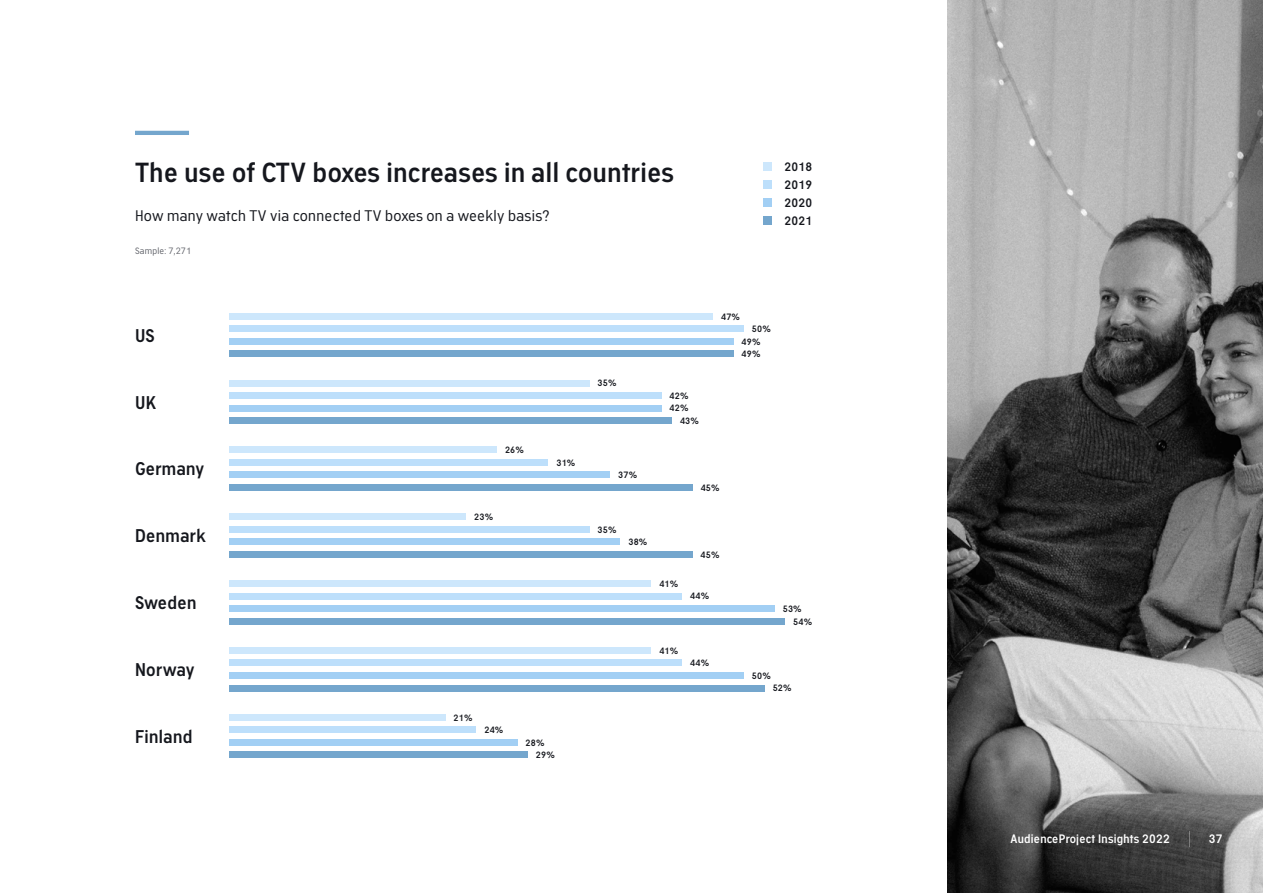
<style>
.page{position:relative;width:1263px;height:893px;background:#fff}
.page>*{position:absolute;margin:0;border:0;box-sizing:border-box;transform-origin:0 0}
.t1{font:600 27px "Academy Sans";letter-spacing:.02em;color:#15171d}
.t2{font:600 18px "Academy Sans";letter-spacing:.02em;color:#15171d}
.t3{font:15px "Academy Sans";letter-spacing:.02em;color:#15171d}
.t4{font:600 12px "Academy Sans";letter-spacing:.02em;color:#fff}
.t5{font:600 12px/18px "Academy Sans";letter-spacing:.02em;color:#15171d;text-align:justify}
.t6{font:600 9px/12.6px "Academy Sans";letter-spacing:.02em;color:#15171d}
.t7{font:9px "Academy Sans";letter-spacing:.02em;color:#62646b}
</style>
<div class="page">
<div style="left:230px;top:351px;width:504px;height:6px;background:#74a6cd"></div>
<div style="left:230px;top:417px;width:442px;height:7px;background:#74a6cd"></div>
<div style="left:230px;top:484px;width:463px;height:7px;background:#74a6cd"></div>
<div style="left:230px;top:551px;width:463px;height:6px;background:#74a6cd"></div>
<div style="left:230px;top:618px;width:555px;height:6px;background:#74a6cd"></div>
<div style="left:230px;top:685px;width:535px;height:6px;background:#74a6cd"></div>
<div style="left:230px;top:752px;width:298px;height:6px;background:#74a6cd"></div>
<div style="left:230px;top:338px;width:504px;height:6px;background:#a2cff4"></div>
<div style="left:230px;top:405px;width:432px;height:6px;background:#a2cff4"></div>
<div style="left:230px;top:472px;width:380px;height:6px;background:#a2cff4"></div>
<div style="left:230px;top:539px;width:390px;height:6px;background:#a2cff4"></div>
<div style="left:230px;top:605px;width:545px;height:7px;background:#a2cff4"></div>
<div style="left:230px;top:672px;width:514px;height:7px;background:#a2cff4"></div>
<div style="left:230px;top:739px;width:288px;height:6px;background:#a2cff4"></div>
<div style="left:230px;top:326px;width:514px;height:6px;background:#bddffb"></div>
<div style="left:230px;top:392px;width:432px;height:7px;background:#bddffb"></div>
<div style="left:230px;top:459px;width:318px;height:6px;background:#bddffb"></div>
<div style="left:230px;top:526px;width:360px;height:6px;background:#bddffb"></div>
<div style="left:230px;top:593px;width:452px;height:6px;background:#bddffb"></div>
<div style="left:230px;top:660px;width:452px;height:6px;background:#bddffb"></div>
<div style="left:230px;top:727px;width:246px;height:6px;background:#bddffb"></div>
<div style="left:230px;top:313px;width:483px;height:6px;background:#cde7fc"></div>
<div style="left:230px;top:380px;width:360px;height:6px;background:#cde7fc"></div>
<div style="left:230px;top:447px;width:267px;height:6px;background:#cde7fc"></div>
<div style="left:230px;top:514px;width:236px;height:6px;background:#cde7fc"></div>
<div style="left:230px;top:580px;width:421px;height:7px;background:#cde7fc"></div>
<div style="left:230px;top:647px;width:421px;height:6px;background:#cde7fc"></div>
<div style="left:230px;top:714px;width:216px;height:6px;background:#cde7fc"></div>
<img style="left:947px;top:0;width:316px;height:893px">
<hr style="left:135px;top:131px;width:54px;height:4px;background:#74a6cd">
<div style="left:763px;top:162px;width:9px;height:9px;background:#cde7fc"></div>
<div style="left:763px;top:180px;width:9px;height:9px;background:#bddffb"></div>
<div style="left:763px;top:198px;width:9px;height:9px;background:#a2cff4"></div>
<div style="left:763px;top:216px;width:9px;height:9px;background:#74a6cd"></div>
<svg style="left:1189px;top:831px;width:1px;height:16px"></svg>
<h1 class="t1" style="left:135px;top:156px;width:540px">The use of CTV boxes increases in all countries</h1>
<h3 class="t3" style="left:135px;top:206px;width:416px">How many watch TV via connected TV boxes on a weekly basis?</h3>
<p class="t7" style="left:135px;top:245px;width:58px">Sample: 7,271</p>
<h3 class="t5" style="left:784px;top:158px;width:29px">2018<br>2019<br>2020<br>2021</h3>
<p class="t6" style="left:721px;top:310px;width:20px">47%</p>
<h2 class="t2" style="left:135px;top:324px;width:21px">US</h2>
<p class="t6" style="left:752px;top:323px;width:20px">50%</p>
<p class="t6" style="left:742px;top:335px;width:20px">49%<br>49%</p>
<p class="t6" style="left:598px;top:377px;width:20px">35%</p>
<h2 class="t2" style="left:135px;top:391px;width:23px">UK</h2>
<p class="t6" style="left:670px;top:390px;width:20px">42%</p>
<p class="t6" style="left:680px;top:402px;width:20px;text-indent:-10px">42%<br>43%</p>
<p class="t6" style="left:505px;top:444px;width:20px">26%</p>
<h2 class="t2" style="left:135px;top:458px;width:71px">Germany</h2>
<p class="t6" style="left:556px;top:456px;width:20px">31%</p>
<p class="t6" style="left:618px;top:469px;width:20px">37%</p>
<p class="t6" style="left:701px;top:481px;width:20px">45%</p>
<p class="t6" style="left:474px;top:511px;width:20px">23%</p>
<h2 class="t2" style="left:135px;top:525px;width:72px">Denmark</h2>
<p class="t6" style="left:598px;top:523px;width:20px">35%</p>
<p class="t6" style="left:628px;top:536px;width:20px">38%</p>
<h2 class="t2" style="left:135px;top:592px;width:63px">Sweden</h2>
<p class="t6" style="left:659px;top:577px;width:20px">41%</p>
<p class="t6" style="left:701px;top:548px;width:20px">45%</p>
<p class="t6" style="left:690px;top:590px;width:20px">44%</p>
<p class="t6" style="left:793px;top:603px;width:20px;text-indent:-10px">53%<br>54%</p>
<p class="t6" style="left:659px;top:644px;width:20px">41%</p>
<h2 class="t2" style="left:135px;top:659px;width:61px">Norway</h2>
<p class="t6" style="left:690px;top:657px;width:20px">44%</p>
<p class="t6" style="left:752px;top:669px;width:20px">50%</p>
<h2 class="t2" style="left:135px;top:726px;width:59px">Finland</h2>
<p class="t6" style="left:454px;top:711px;width:20px">21%</p>
<p class="t6" style="left:484px;top:724px;width:20px">24%</p>
<p class="t6" style="left:536px;top:736px;width:20px;text-indent:-10px">28%<br>29%</p>
<p class="t6" style="left:773px;top:682px;width:20px">52%</p>
<h3 class="t4" style="left:1010px;top:831px;width:161px">AudienceProject Insights 2022</h3>
<h3 class="t4" style="left:1209px;top:831px;width:15px">37</h3>
</div>
